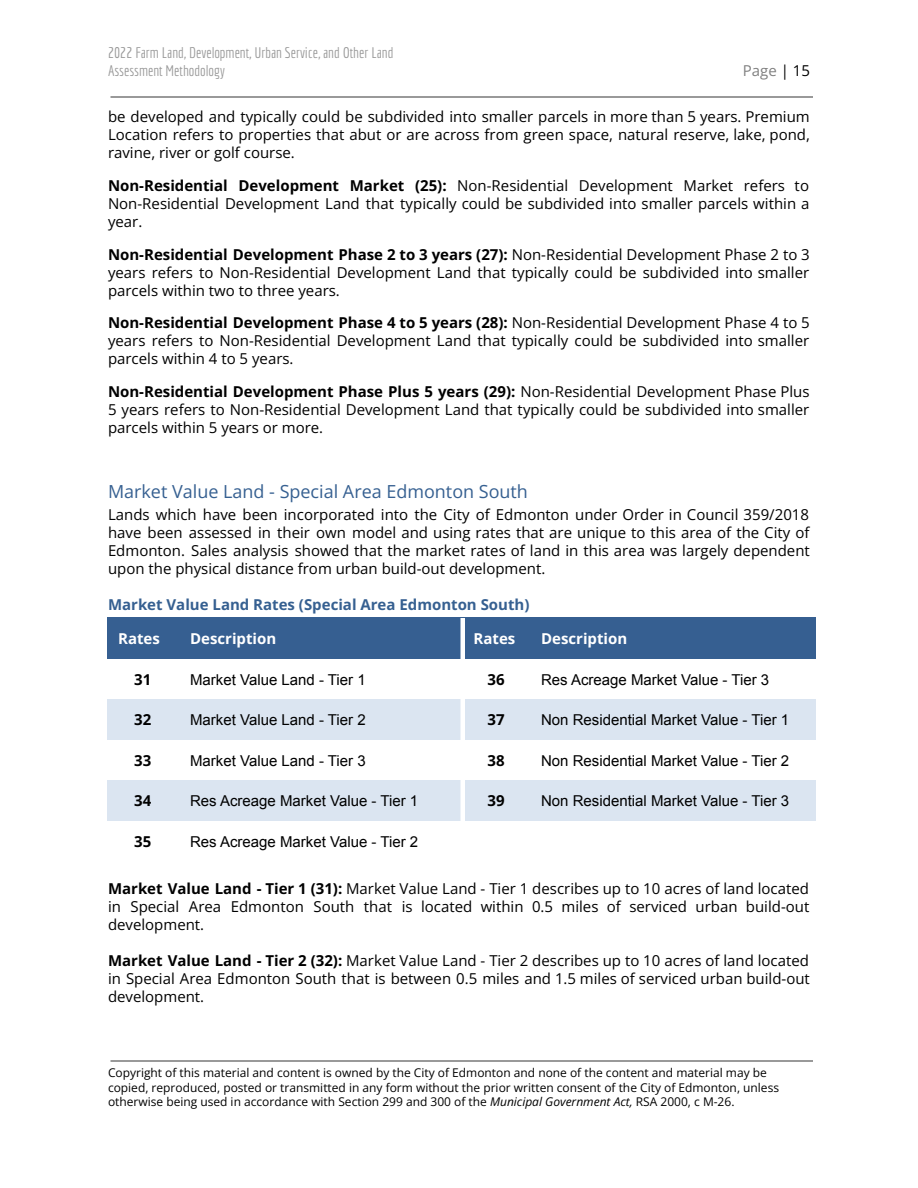
<style>
.page{position:relative;width:918px;height:1188px;background:#fff}
.page>*{position:absolute;margin:0;border:0;box-sizing:border-box;transform-origin:0 0}
.t1{font:18px "Open Sans";color:#366091}
.t2{font:15px/18px "Open Sans";color:#000;text-align:justify}
.t3{font:15px "Arial";color:#000}
.t4{font:15px/18px "Economica";color:#999}
.t5{font:700 15px "Open Sans";color:#366091}
.t6{font:700 15px "Open Sans";color:#fff}
.t7{font:700 15px "Open Sans";color:#000}
.t8{font:15px "Open Sans";color:#808080}
.t9{font:12px/14.7px "Open Sans";color:#000}
.s1{color:#000}
.s2{font-weight:700}
.s3{font-style:italic}
</style>
<div class="page">
<div style="left:107px;top:618px;width:72px;height:41px;background:#365f91"></div>
<div style="left:179px;top:618px;width:283px;height:41px;background:#365f91"></div>
<div style="left:462px;top:618px;width:68px;height:41px;background:#365f91"></div>
<div style="left:530px;top:618px;width:286px;height:41px;background:#365f91"></div>
<div style="left:107px;top:700px;width:72px;height:40px;background:#dbe5f1"></div>
<div style="left:179px;top:700px;width:283px;height:40px;background:#dbe5f1"></div>
<div style="left:462px;top:700px;width:68px;height:40px;background:#dbe5f1"></div>
<div style="left:530px;top:700px;width:286px;height:40px;background:#dbe5f1"></div>
<div style="left:107px;top:781px;width:72px;height:40px;background:#dbe5f1"></div>
<div style="left:179px;top:781px;width:283px;height:40px;background:#dbe5f1"></div>
<div style="left:462px;top:781px;width:68px;height:40px;background:#dbe5f1"></div>
<div style="left:530px;top:781px;width:286px;height:40px;background:#dbe5f1"></div>
<hr style="left:461px;top:618px;width:4px;height:245px;background:#fff">
<p class="t4" style="left:108px;top:44px;width:287px">2022 Farm Land, Development, Urban Service, and Other Land<br>Assessment Methodology</p>
<p class="t8" style="left:743px;top:60px;width:69px">Page <span class="s1">| 15</span></p>
<p class="t2" style="left:108px;top:108px;width:703px">be developed and typically could be subdivided into smaller parcels in more than 5 years. Premium Location refers to properties that abut or are across from green space, natural reserve, lake, pond, ravine, river or golf course.</p>
<p class="t2" style="left:108px;top:176px;width:703px"><span class="s2">Non-Residential Development Market (25):</span> Non-Residential Development Market refers to Non-Residential Development Land that typically could be subdivided into smaller parcels within a year.</p>
<p class="t2" style="left:108px;top:245px;width:703px"><span class="s2">Non-Residential Development Phase 2 to 3 years (27):</span> Non-Residential Development Phase 2 to 3 years refers to Non-Residential Development Land that typically could be subdivided into smaller parcels within two to three years.</p>
<p class="t2" style="left:108px;top:313px;width:703px"><span class="s2">Non-Residential Development Phase 4 to 5 years (28):</span> Non-Residential Development Phase 4 to 5 years refers to Non-Residential Development Land that typically could be subdivided into smaller parcels within 4 to 5 years.</p>
<p class="t2" style="left:108px;top:382px;width:703px"><span class="s2">Non-Residential Development Phase Plus 5 years (29):</span> Non-Residential Development Phase Plus 5 years refers to Non-Residential Development Land that typically could be subdivided into smaller parcels within 5 years or more.</p>
<p class="t1" style="left:108px;top:479px;width:422px">Market Value Land - Special Area Edmonton South</p>
<p class="t2" style="left:108px;top:505px;width:703px">Lands which have been incorporated into the City of Edmonton under Order in Council 359/2018 have been assessed in their own model and using rates that are unique to this area of the City of Edmonton. Sales analysis showed that the market rates of land in this area was largely dependent upon the physical distance from urban build-out development.</p>
<p class="t5" style="left:108px;top:594px;width:423px">Market Value Land Rates (Special Area Edmonton South)</p>
<p class="t6" style="left:118px;top:628px;width:43px">Rates</p>
<p class="t6" style="left:190px;top:628px;width:88px">Description</p>
<p class="t6" style="left:474px;top:628px;width:43px">Rates</p>
<p class="t6" style="left:541px;top:628px;width:88px">Description</p>
<p class="t7" style="left:134px;top:669px;width:19px">31</p>
<p class="t3" style="left:190px;top:671px;width:177px">Market Value Land - Tier 1</p>
<p class="t7" style="left:488px;top:669px;width:19px">36</p>
<p class="t3" style="left:541px;top:671px;width:230px">Res Acreage Market Value - Tier 3</p>
<p class="t7" style="left:134px;top:709px;width:19px">32</p>
<p class="t3" style="left:190px;top:712px;width:177px">Market Value Land - Tier 2</p>
<p class="t7" style="left:488px;top:709px;width:19px">37</p>
<p class="t3" style="left:541px;top:712px;width:250px">Non Residential Market Value - Tier 1</p>
<p class="t7" style="left:134px;top:750px;width:19px">33</p>
<p class="t3" style="left:190px;top:752px;width:177px">Market Value Land - Tier 3</p>
<p class="t7" style="left:488px;top:750px;width:19px">38</p>
<p class="t3" style="left:541px;top:752px;width:250px">Non Residential Market Value - Tier 2</p>
<p class="t7" style="left:134px;top:790px;width:19px">34</p>
<p class="t3" style="left:190px;top:793px;width:230px">Res Acreage Market Value - Tier 1</p>
<p class="t7" style="left:488px;top:790px;width:19px">39</p>
<p class="t3" style="left:541px;top:793px;width:250px">Non Residential Market Value - Tier 3</p>
<p class="t7" style="left:134px;top:831px;width:19px">35</p>
<p class="t3" style="left:190px;top:833px;width:230px">Res Acreage Market Value - Tier 2</p>
<p class="t2" style="left:108px;top:879px;width:703px"><span class="s2">Market Value Land - Tier 1 (31):</span> Market Value Land - Tier 1 describes up to 10 acres of land located in Special Area Edmonton South that is located within 0.5 miles of serviced urban build-out development.</p>
<p class="t2" style="left:108px;top:951px;width:703px"><span class="s2">Market Value Land - Tier 2 (32):</span> Market Value Land - Tier 2 describes up to 10 acres of land located in Special Area Edmonton South that is between 0.5 miles and 1.5 miles of serviced urban build-out development.</p>
<p class="t9" style="left:108px;top:1065px;width:673px">Copyright of this material and content is owned by the City of Edmonton and none of the content and material may be copied, reproduced, posted or transmitted in any form without the prior written consent of the City of Edmonton, unless otherwise being used in accordance with Section 299 and 300 of the <span class="s3">Municipal Government Act,</span> RSA 2000, c M-26.</p>
</div>
